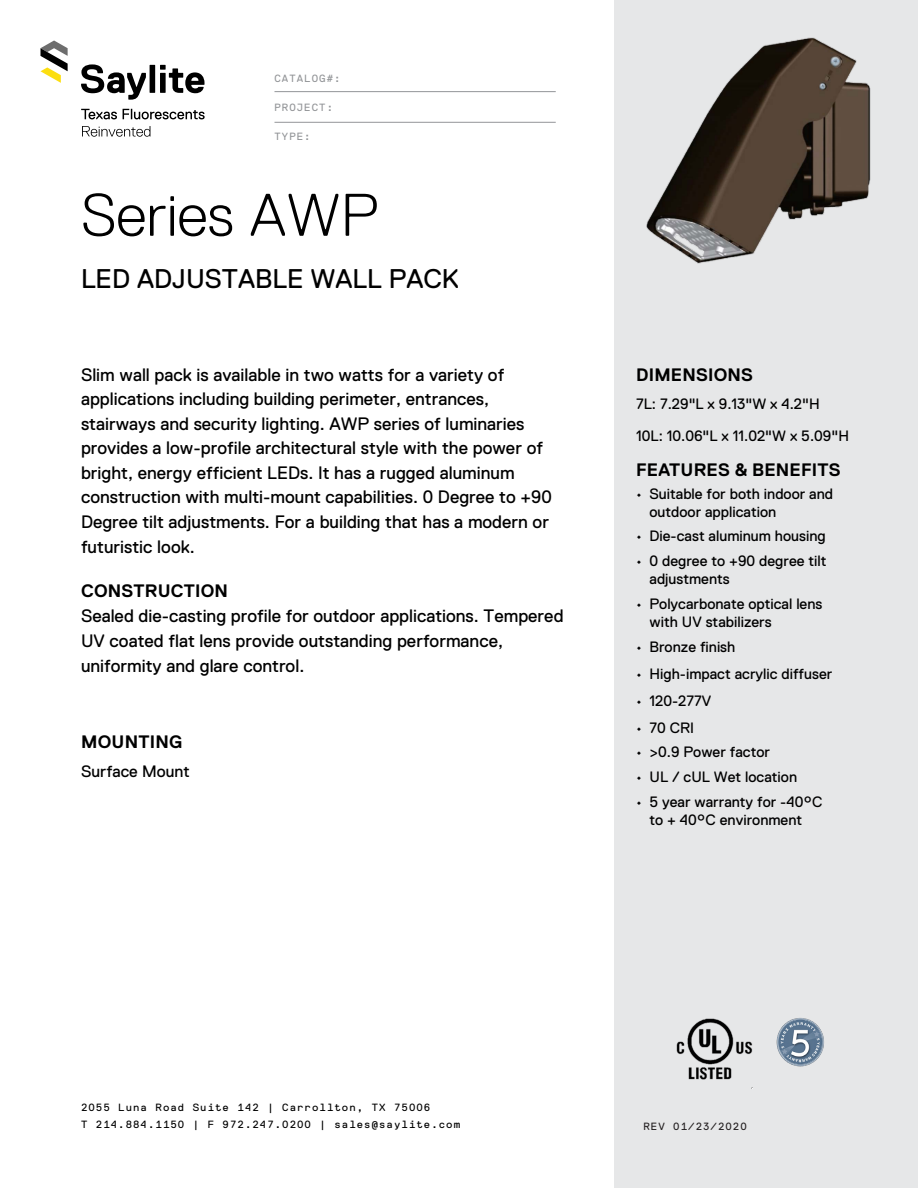
<style>
.page{position:relative;width:918px;height:1188px;background:#fff}
.page>*{position:absolute;margin:0;border:0;box-sizing:border-box;transform-origin:0 0}
.t1{font:300 60px "Replica Std";color:#000}
.t2{font:27px "Replica Std";color:#000}
.t3{font:18px/24.6px "Replica Std";color:#000}
.t4{font:700 18px "Replica Std";letter-spacing:.01em;color:#000}
.t5{font:16.5px "Replica Std";color:#000}
.t6{font:15px/18px "Replica Std";color:#000}
.t7{font:10.5px/16.5px "Replica Mono Std";letter-spacing:.1em;color:#000}
.t8{font:10.5px "Replica Mono Std";letter-spacing:.1em;color:#939598}
.t9{font:10.5px "Replica Mono Std";letter-spacing:.1em;color:#231f20}
</style>
<div class="page">
<svg style="left:81px;top:64px;width:124px;height:36px"></svg>
<svg style="left:40px;top:40px;width:28px;height:43px"></svg>
<svg style="left:81px;top:109px;width:36px;height:10px"></svg>
<svg style="left:123px;top:109px;width:82px;height:10px"></svg>
<svg style="left:82px;top:126px;width:68px;height:11px"></svg>
<hr style="left:274px;top:122px;width:282px;height:1px;background:#939598">
<hr style="left:274px;top:91px;width:282px;height:1px;background:#939598">
<div style="left:614px;top:0;width:304px;height:1188px;background:#e6e7e8"></div>
<img style="left:777px;top:1018px;width:47px;height:49px">
<img style="left:676px;top:1018px;width:76px;height:70px">
<img style="left:646px;top:37px;width:225px;height:226px">
<p class="t8" style="left:274px;top:72px;width:68px">CATALOG#:</p>
<p class="t8" style="left:274px;top:102px;width:60px">PROJECT:</p>
<p class="t8" style="left:274px;top:130px;width:38px">TYPE:</p>
<h1 class="t1" style="left:81px;top:182px;width:298px">Series AWP</h1>
<h2 class="t2" style="left:81px;top:264px;width:379px">LED ADJUSTABLE WALL PACK</h2>
<p class="t3" style="left:81px;top:362px;width:472px">Slim wall pack is available in two watts for a variety of applications including building perimeter, entrances, stairways and security lighting. AWP series of luminaries provides a low-profile architectural style with the power of bright, energy efficient LEDs. It has a rugged aluminum construction with multi-mount capabilities. 0 Degree to +90<br>Degree tilt adjustments. For a building that has a modern or futuristic look.</p>
<p class="t4" style="left:81px;top:581px;width:149px">CONSTRUCTION</p>
<p class="t3" style="left:81px;top:604px;width:484px;line-height:25px">Sealed die-casting profile for outdoor applications. Tempered<br>UV coated flat lens provide outstanding performance, uniformity and glare control.</p>
<p class="t4" style="left:81px;top:732px;width:103px">MOUNTING</p>
<p class="t5" style="left:81px;top:762px;width:110px">Surface Mount</p>
<p class="t4" style="left:636px;top:364px;width:118px">DIMENSIONS</p>
<p class="t6" style="left:636px;top:388px;width:214px;line-height:31.8px">7L: 7.29"L x 9.13"W x 4.2"H<br>10L: 10.06"L x 11.02"W x 5.09"H</p>
<p class="t4" style="left:636px;top:460px;width:206px">FEATURES &amp; BENEFITS</p>
<p class="t6" style="left:650px;top:485px;width:185px;text-indent:-14px">• Suitable for both indoor and outdoor application</p>
<p class="t6" style="left:636px;top:527px;width:191px">• Die-cast aluminum housing</p>
<p class="t6" style="left:650px;top:552px;width:178px;text-indent:-14px">• 0 degree to +90 degree tilt adjustments</p>
<p class="t6" style="left:650px;top:595px;width:174px;text-indent:-14px">• Polycarbonate optical lens with UV stabilizers</p>
<p class="t6" style="left:636px;top:638px;width:101px">• Bronze finish</p>
<p class="t6" style="left:636px;top:665px;width:198px">• High-impact acrylic diffuser</p>
<p class="t6" style="left:636px;top:692px;width:77px">• 120-277V</p>
<p class="t6" style="left:636px;top:719px;width:60px">• 70 CRI</p>
<p class="t6" style="left:636px;top:743px;width:136px">• &gt;0.9 Power factor</p>
<p class="t6" style="left:636px;top:768px;width:163px">• UL / cUL Wet location</p>
<p class="t6" style="left:636px;top:793px;width:188px;text-align:center">• 5 year warranty for -40°C to + 40°C environment</p>
<p class="t7" style="left:81px;top:1100px;width:381px">2055 Luna Road Suite 142 | Carrollton, TX 75006<br>T 214.884.1150 | F 972.247.0200 | sales@saylite.com</p>
<p class="t9" style="left:644px;top:1120px;width:105px">REV 01/23/2020</p>
</div>
